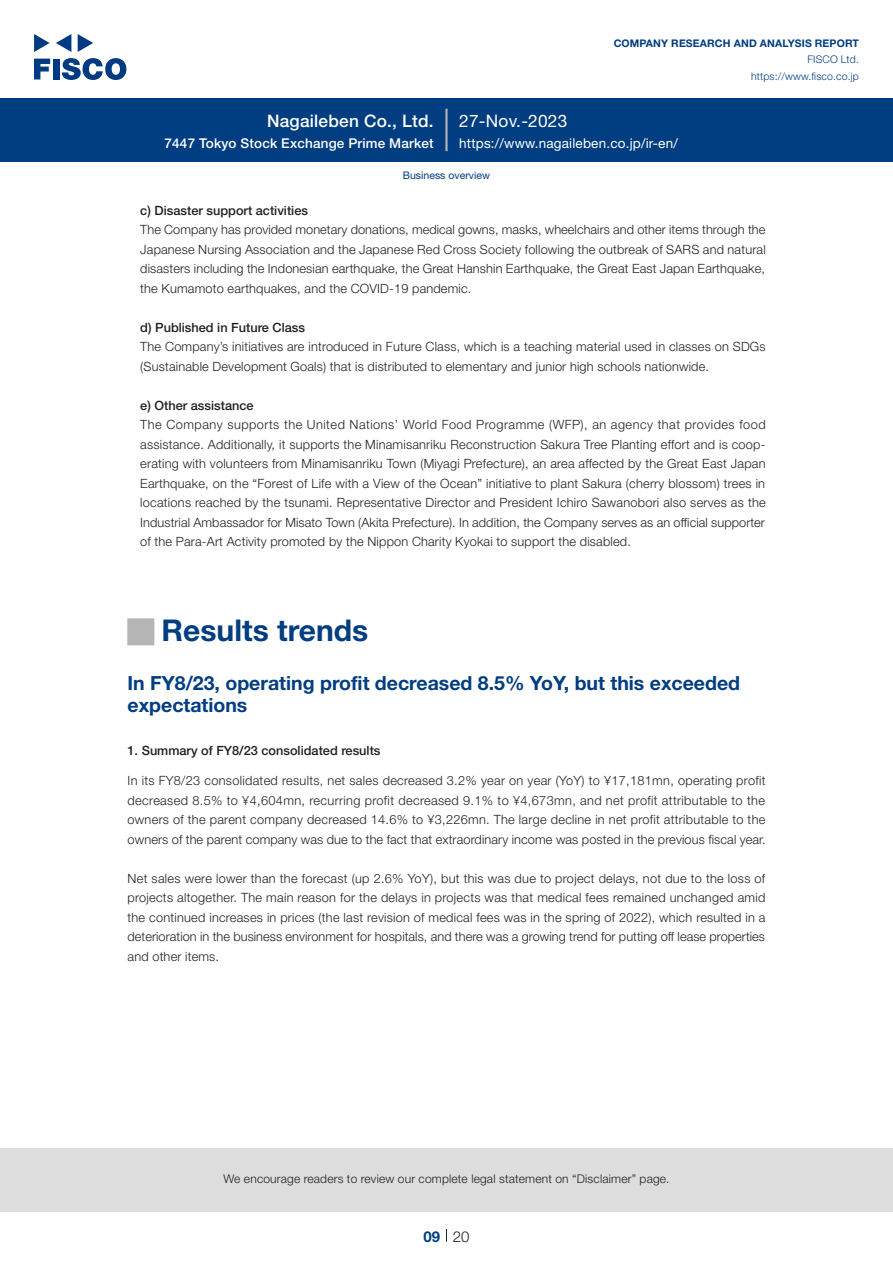
<style>
.page{position:relative;width:893px;height:1263px;background:#fff}
.page>*{position:absolute;margin:0;border:0;box-sizing:border-box;transform-origin:0 0}
.t1{font:700 30px "Helvetica Neue LT Std";color:#003d81}
.t2{font:27px "European Pi Std 1";color:#b5b5b6}
.t3{font:700 19.5px/22.5px "Helvetica Neue LT Std";color:#003d81}
.t4{font:500 17.25px "Helvetica Neue LT Std";letter-spacing:.015em;color:#fff}
.t5{font:17.25px "Helvetica Neue LT Std";letter-spacing:.015em;color:#fff}
.t6{font:300 15px "Helvetica Neue LT Std";color:#231f20}
.t7{font:700 15px "Helvetica Neue LT Std";color:#003d81}
.t8{font:13.5px "Helvetica Neue LT Std";letter-spacing:.015em;color:#fff}
.t9{font:500 13.5px "Helvetica Neue LT Std";letter-spacing:.015em;color:#fff}
.t10{font:300 12.75px/19.5px "Helvetica Neue LT Std";letter-spacing:.015em;color:#231f20;text-align:justify}
.t11{font:500 12.75px "Helvetica Neue LT Std";color:#231f20}
.t12{font:300 12.75px "Helvetica Neue LT Std";letter-spacing:.04em;color:#231f20}
.t13{font:300 12px "Helvetica Neue LT Std";letter-spacing:.015em;color:#231f20}
.t14{font:700 10.5px "Helvetica Neue LT Std";letter-spacing:.015em;color:#003d81}
.t15{font:300 10.5px/16.5px "Helvetica Neue LT Std";letter-spacing:.015em;color:#003d81;text-align:right}
.t16{font:10.5px "Helvetica Neue LT Std";color:#003d81}
</style>
<div class="page">
<div style="left:0;top:1148px;width:893px;height:64px;background:#ddd"></div>
<svg style="left:34px;top:59px;width:16px;height:20px"></svg>
<div style="left:53px;top:59px;width:6px;height:20px;background:#003a83"></div>
<svg style="left:62px;top:58px;width:64px;height:22px"></svg>
<svg style="left:34px;top:34px;width:16px;height:18px"></svg>
<svg style="left:78px;top:34px;width:15px;height:18px"></svg>
<svg style="left:56px;top:34px;width:15px;height:18px"></svg>
<div style="left:0;top:98px;width:893px;height:64px;background:#003d81"></div>
<hr style="left:445px;top:109px;width:3px;height:42px;background:#b5b5b6">
<svg style="left:446px;top:1229px;width:1px;height:13px"></svg>
<h3 class="t4" style="left:267px;top:110px;width:168px">Nagaileben Co., Ltd.</h3>
<p class="t9" style="left:165px;top:135px;width:271px">7447 Tokyo Stock Exchange Prime Market</p>
<h3 class="t5" style="left:459px;top:110px;width:110px">27-Nov.-2023</h3>
<p class="t14" style="left:614px;top:37px;width:247px">COMPANY RESEARCH AND ANALYSIS REPORT</p>
<p class="t15" style="left:751px;top:51px;width:109px">FISCO Ltd. https://www.fisco.co j p.</p>
<p class="t8" style="left:459px;top:135px;width:220px">https://www.nagaileben. c o j p. -i r/ e n /</p>
<p class="t16" style="left:403px;top:169px;width:89px">Business overview</p>
<p class="t11" style="left:140px;top:203px;width:169px">c) Disaster support activities</p>
<p class="t10" style="left:140px;top:220px;width:627px">The Company has provided monetary donations, medical gowns, masks, wheelchairs and other items through the Japanese Nursing Association and the Japanese Red Cross Society following the outbreak of SARS and natural disasters including the Indonesian earthquake, the Great Hanshin Earthquake, the Great East Japan Earthquake, the Kumamoto earthquakes, and the COVID-19 pandemic.</p>
<p class="t11" style="left:140px;top:320px;width:166px">d) Published in Future Class</p>
<p class="t10" style="left:140px;top:337px;width:627px">The Company s’ initiatives are introduced in Future Class, which is a teaching material used in classes on SDGs (Sustainable Development Goals) that is distributed to elementary and junior high schools nationwide.</p>
<p class="t11" style="left:140px;top:398px;width:115px">e) Other assistance</p>
<p class="t12" style="left:140px;top:417px;width:627px">The Company supports the United Nations’ World Food Programme (WFP ,) an agency that provides food</p>
<p class="t10" style="left:140px;top:454px;width:627px">erating with volunteers from Minamisanriku Town (Miyagi Prefecture ,) an area affected by the Great East Japan</p>
<p class="t10" style="left:140px;top:434px;width:627px">assistance. Additionally it, supports the Minamisanriku Reconstruction Sakura Tree Planting effort and is coop-</p>
<p class="t10" style="left:140px;top:473px;width:627px">Earthquake, on the “Forest of Life with a View of the Ocean” initiative to plant Sakura (cherry blossom) trees in locations reached by the tsunami. Representative Director and President Ichiro Sawanobori also serves as the Industrial Ambassador for Misato Town (Akita Prefecture I n.) addition, the Company serves as an official supporter of the Para-Art Activity promoted by the Nippon Charity Kyokai to support the disabled.</p>
<h2 class="t2" style="left:128px;top:617px;width:28px">■</h2>
<h3 class="t3" style="left:128px;top:671px;width:614px">In FY8/23, operating profit decreased 8.5% YoY, but this exceeded expectations</h3>
<p class="t11" style="left:128px;top:743px;width:254px">1. Summary of FY8/23 consolidated results</p>
<p class="t10" style="left:128px;top:771px;width:640px">In its FY8/23 consolidated results, net sales decreased 3.2% year on year (YoY) to ¥17,181mn, operating profit decreased 8.5% to ¥4,604mn, recurring profit decreased 9.1% to ¥4,673mn, and net profit attributable to the owners of the parent company decreased 14.6% to ¥3,226mn. The large decline in net profit attributable to the owners of the parent company was due to the fact that extraordinary income was posted in the previous fiscal year.</p>
<p class="t10" style="left:128px;top:868px;width:639px">Net sales were lower than the forecast (up 2.6% YoY ,) but this was due to project delays, not due to the loss of projects altogether. The main reason for the delays in projects was that medical fees remained unchanged amid the continued increases in prices (the last revision of medical fees was in the spring of 2022 ,) which resulted in a deterioration in the business environment for hospitals, and there was a growing trend for putting off lease properties and other items.</p>
<h1 class="t1" style="left:162px;top:611px;width:208px">Results trends</h1>
<p class="t13" style="left:223px;top:1171px;width:448px">We encourage readers to review our complete legal statement on “Disclaimer” page.</p>
<p class="t7" style="left:423px;top:1227px;width:18px">09</p>
<p class="t6" style="left:453px;top:1227px;width:18px">20</p>
</div>
